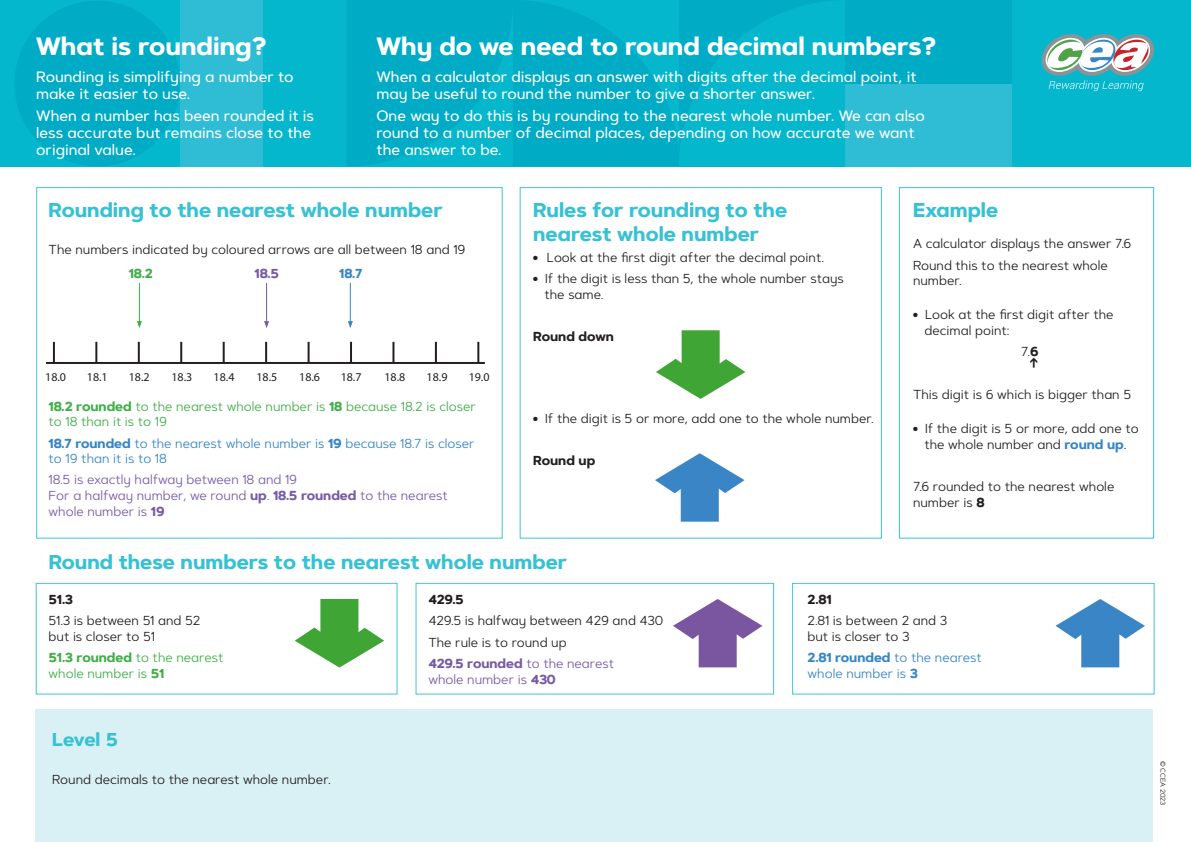
<style>
.page{position:relative;width:1191px;height:842px;background:#fff}
.page>*{position:absolute;margin:0;border:0;box-sizing:border-box;transform-origin:0 0}
.t1{font:700 25px "Artegra Sans Alt";color:#fff}
.H2-blue{font:700 20px/24px "Artegra Sans Alt";color:#37c1d4}
.t2{font:700 18.6px "Artegra Sans Alt";letter-spacing:-.01em;color:#37c1d4}
.t3{font:500 15px/17px "Artegra Sans Alt";color:#fff}
.Body-Copy{font:13px/15.6px "Artegra Sans Alt";color:#231f20}
.Body-Copy-2{font:13px/15.6px "Artegra Sans Alt";color:#765ba6}
.Body-Copy-3{font:13px/15.6px "Artegra Sans Alt";color:#40ae49}
.Body-Copy-4{font:13px/15.6px "Artegra Sans Alt";color:#3786c6}
.Body-Copy-5{font:700 13px "Artegra Sans Alt";color:#231f20}
.Body-Copy-6{font:700 13px "Artegra Sans Alt";color:#40ae49}
.Body-Copy-7{font:700 13px "Artegra Sans Alt";color:#765ba6}
.Body-Copy-8{font:700 13px "Artegra Sans Alt";color:#3786c6}
.t4{font:12px "Myriad Pro";color:#231f20}
.t5{font:7px "Artegra Sans Alt";letter-spacing:-.015em;color:#231f20}
.s1{font-weight:700}
.s2{font-weight:700;color:#3786c6}
</style>
<div class="page">
<div style="left:0;top:0;width:1191px;height:167px;background:#05b7cc"></div>
<div style="left:14px;top:1px;width:166px;height:165px;background:#00abc5;border-radius:50%"></div>
<div style="left:180px;top:0;width:83px;height:166px;background:#2ebdd5"></div>
<div style="left:845px;top:83px;width:166px;height:84px;background:#2ebdd5"></div>
<div style="left:845px;top:0;width:166px;height:83px;background:#00abc5"></div>
<svg style="left:347px;top:0;width:484px;height:166px"></svg>
<svg style="left:1041px;top:34px;width:114px;height:57px"></svg>
<div style="left:36px;top:583px;width:361px;height:111px;border:1px solid #37c1d4"></div>
<div style="left:415px;top:583px;width:359px;height:111px;border:1px solid #37c1d4"></div>
<div style="left:792px;top:583px;width:362px;height:111px;border:1px solid #37c1d4"></div>
<div style="left:519px;top:187px;width:363px;height:352px;border:1px solid #37c1d4"></div>
<div style="left:899px;top:187px;width:255px;height:352px;border:1px solid #2ebdd5"></div>
<hr style="left:46px;top:362px;width:439px;height:2px;background:#231f20">
<hr style="left:53px;top:342px;width:2px;height:21px;background:#231f20">
<hr style="left:95px;top:342px;width:2px;height:21px;background:#231f20">
<hr style="left:138px;top:342px;width:2px;height:21px;background:#231f20">
<hr style="left:180px;top:342px;width:2px;height:21px;background:#231f20">
<hr style="left:223px;top:342px;width:2px;height:21px;background:#231f20">
<hr style="left:265px;top:342px;width:2px;height:21px;background:#231f20">
<hr style="left:307px;top:342px;width:2px;height:21px;background:#231f20">
<hr style="left:350px;top:342px;width:2px;height:21px;background:#231f20">
<hr style="left:392px;top:342px;width:2px;height:21px;background:#231f20">
<hr style="left:435px;top:342px;width:2px;height:21px;background:#231f20">
<hr style="left:477px;top:342px;width:2px;height:21px;background:#231f20">
<hr style="left:139px;top:283px;width:1px;height:40px;background:#40ae49">
<svg style="left:137px;top:321px;width:5px;height:7px"></svg>
<hr style="left:266px;top:283px;width:1px;height:40px;background:#765ba6">
<svg style="left:264px;top:321px;width:5px;height:7px"></svg>
<hr style="left:350px;top:283px;width:1px;height:40px;background:#3786c6">
<svg style="left:348px;top:321px;width:5px;height:7px"></svg>
<div style="left:35px;top:709px;width:1118px;height:133px;background:#d9f0f4"></div>
<svg style="left:656px;top:330px;width:89px;height:69px"></svg>
<svg style="left:655px;top:453px;width:89px;height:69px"></svg>
<svg style="left:295px;top:599px;width:89px;height:69px"></svg>
<svg style="left:673px;top:599px;width:89px;height:68px"></svg>
<svg style="left:1055px;top:599px;width:90px;height:68px"></svg>
<h1 class="t1" style="left:36px;top:28px;width:232px">What is rounding?</h1>
<h1 class="t1" style="left:376px;top:28px;width:561px">Why do we need to round decimal numbers?</h1>
<p class="t3" style="left:36px;top:68px;width:259px">Rounding is simplifying a number to make it easier to use.</p>
<p class="t3" style="left:36px;top:108px;width:279px">When a number has been rounded it is less accurate but remains close to the original value.</p>
<p class="t3" style="left:376px;top:68px;width:541px">When a calculator displays an answer with digits after the decimal point, it may be useful to round the number to give a shorter answer.</p>
<p class="t3" style="left:376px;top:108px;width:550px">One way to do this is by rounding to the nearest whole number. We can also round to a number of decimal places, depending on how accurate we want the answer to be.</p>
<p class="H2-blue" style="left:49px;top:198px;width:396px">Rounding to the nearest whole number</p>
<p class="Body-Copy" style="left:49px;top:241px;width:418px">The numbers indicated by coloured arrows are all between 18 and 19</p>
<p class="Body-Copy-6" style="left:129px;top:264px;width:26px">18.2</p>
<p class="Body-Copy-7" style="left:254px;top:264px;width:26px">18.5</p>
<p class="Body-Copy-8" style="left:339px;top:264px;width:25px">18.7</p>
<p class="t4" style="left:45px;top:370px;width:22px">18.0</p>
<p class="t4" style="left:87px;top:370px;width:22px">18.1</p>
<p class="t4" style="left:129px;top:370px;width:22px">18.2</p>
<p class="t4" style="left:171px;top:370px;width:22px">18.3</p>
<p class="t4" style="left:214px;top:370px;width:22px">18.4</p>
<p class="t4" style="left:256px;top:370px;width:22px">18.5</p>
<p class="t4" style="left:299px;top:370px;width:22px">18.6</p>
<p class="t4" style="left:341px;top:370px;width:22px">18.7</p>
<p class="t4" style="left:384px;top:370px;width:22px">18.8</p>
<p class="t4" style="left:426px;top:370px;width:22px">18.9</p>
<p class="t4" style="left:469px;top:370px;width:22px">19.0</p>
<p class="Body-Copy-3" style="left:49px;top:398px;width:429px"><span class="s1">18.2 rounded</span> to the nearest whole number is <span class="s1">18</span> because 18.2 is closer to 18 than it is to 19</p>
<p class="Body-Copy-4" style="left:49px;top:435px;width:427px"><span class="s1">18.7 rounded</span> to the nearest whole number is <span class="s1">19</span> because 18.7 is closer to 19 than it is to 18</p>
<p class="Body-Copy-2" style="left:49px;top:472px;width:401px">18.5 is exactly halfway between 18 and 19<br>For a halfway number, we round <span class="s1">up</span>. <span class="s1">18.5 rounded</span> to the nearest whole number is <span class="s1">19</span></p>
<p class="H2-blue" style="left:533px;top:198px;width:255px">Rules for rounding to the nearest whole number</p>
<p class="Body-Copy" style="left:533px;top:249px;width:292px">● Look at the first digit after the decimal point.</p>
<p class="Body-Copy" style="left:544px;top:271px;width:301px;text-indent:-11px">● If the digit is less than 5, the whole number stays the same.</p>
<p class="Body-Copy-5" style="left:533px;top:327px;width:82px">Round down</p>
<p class="Body-Copy" style="left:533px;top:410px;width:342px">● If the digit is 5 or more, add one to the whole number.</p>
<p class="Body-Copy-5" style="left:533px;top:451px;width:64px">Round up</p>
<p class="H2-blue" style="left:49px;top:551px;width:520px">Round these numbers to the nearest whole number</p>
<p class="H2-blue" style="left:913px;top:198px;width:87px">Example</p>
<p class="Body-Copy" style="left:913px;top:236px;width:220px">A calculator displays the answer 7.6</p>
<p class="Body-Copy" style="left:913px;top:257px;width:196px">Round this to the nearest whole number.</p>
<p class="Body-Copy" style="left:924px;top:307px;width:191px;text-indent:-11px">● Look at the first digit after the decimal point:</p>
<p class="Body-Copy" style="left:1021px;top:344px;width:19px">7.<span class="s1">6</span></p>
<p class="Body-Copy" style="left:913px;top:386px;width:219px">This digit is 6 which is bigger than 5</p>
<p class="Body-Copy" style="left:913px;top:420px;width:227px;text-align:center">● If the digit is 5 or more, add one to the whole number and <span class="s2">round up</span>.</p>
<p class="Body-Copy" style="left:913px;top:478px;width:203px">7.6 rounded to the nearest whole number is <span class="s1">8</span></p>
<p class="Body-Copy-5" style="left:49px;top:590px;width:26px">51.3</p>
<p class="Body-Copy" style="left:49px;top:613px;width:153px">51.3 is between 51 and 52 but is closer to 51</p>
<p class="Body-Copy-3" style="left:49px;top:650px;width:176px"><span class="s1">51.3 rounded</span> to the nearest whole number is <span class="s1">51</span></p>
<h2 class="t2" style="left:52px;top:726px;width:67px">Level 5</h2>
<p class="Body-Copy" style="left:52px;top:771px;width:280px">Round decimals to the nearest whole number.</p>
<p class="Body-Copy-5" style="left:428px;top:590px;width:37px">429.5</p>
<p class="Body-Copy" style="left:428px;top:613px;width:236px">429.5 is halfway between 429 and 430</p>
<p class="Body-Copy" style="left:428px;top:634px;width:140px">The rule is to round up</p>
<p class="Body-Copy-2" style="left:428px;top:655px;width:187px"><span class="s1">429.5 rounded</span> to the nearest whole number is <span class="s1">430</span></p>
<p class="Body-Copy-5" style="left:807px;top:590px;width:25px">2.81</p>
<p class="Body-Copy" style="left:807px;top:613px;width:141px">2.81 is between 2 and 3 but is closer to 3</p>
<p class="Body-Copy-4" style="left:807px;top:650px;width:176px"><span class="s1">2.81 rounded</span> to the nearest whole number is <span class="s1">3</span></p>
<p class="t5" style="left:1167px;top:761px;width:46px;rotate:90deg">© CCEA 2023</p>
</div>
